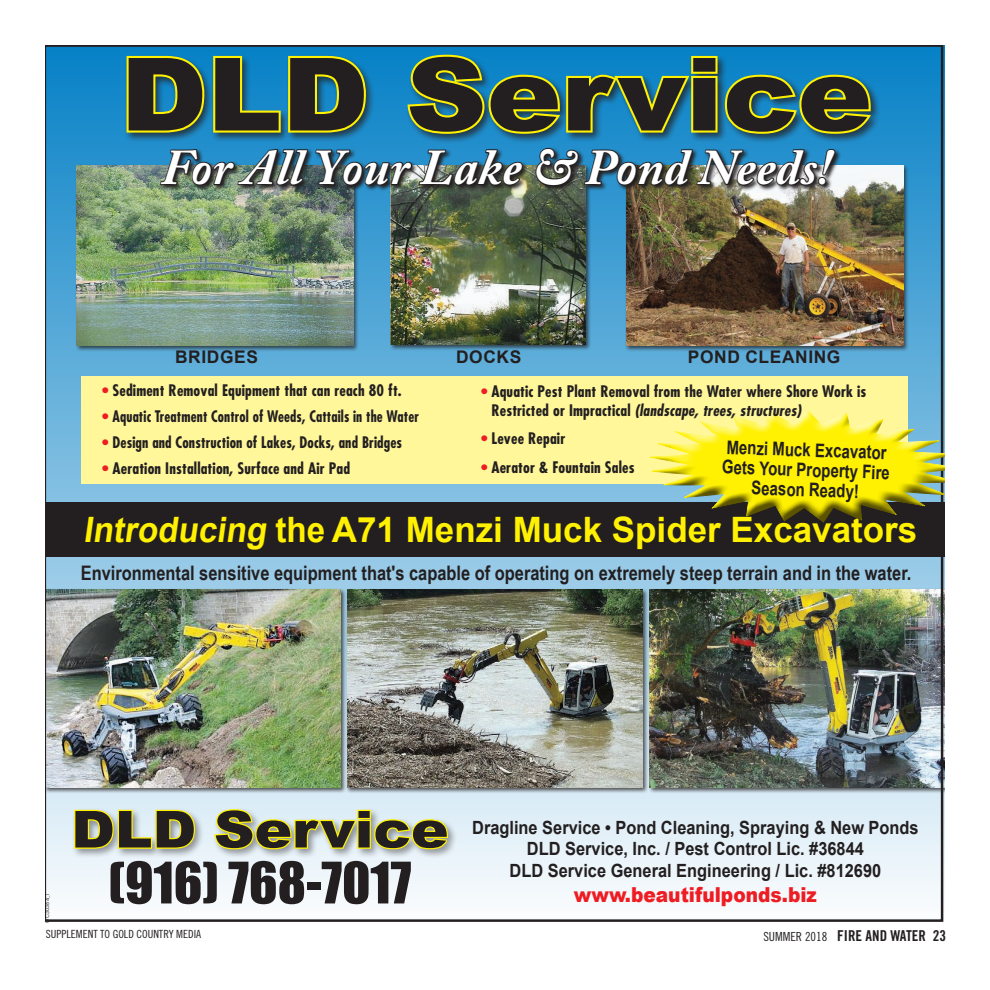
<style>
.page{position:relative;width:990px;height:990px;background:#fff}
.page>*{position:absolute;margin:0;border:0;box-sizing:border-box;transform-origin:0 0}
.t1{font:900 101.25px "Arial";color:#231f20;scale:1.1 1}
.t2{font:52.88px "Impact";color:#231f20}
.t3{font:900 51px "Arial";color:#231f20;scale:1.1 1}
.t4{font:italic 700 49.75px "Adobe Caslon Pro";letter-spacing:.01em;color:#fff}
.t5{font:700 35px "Arial";color:#fff101;scale:.95 1}
.t6{font:900 20.62px "Arial";color:#ee1d23;scale:.9 1}
.t7{font:700 20px "Arial Narrow";color:#231f20}
.t8{font:700 18.75px/20px "Arial";color:#231f20;text-align:center;scale:.8 1}
.t9{font:700 18.25px/21.9px "Arial";color:#231f20;text-align:center;scale:.9 1}
.t10{font:700 17.38px "Arial";letter-spacing:.035em;color:#231f20}
.t11{font:700 condensed 15.5px/18.6px "Futura Std";letter-spacing:.01em;color:#231f20}
.t12{font:700 condensed 15.5px "Futura Std";letter-spacing:.01em;color:#231f20;scale:.92 1}
.t13{font:700 condensed 15.5px "Futura Std";letter-spacing:.01em;color:#231f20;scale:.95 1}
.t14{font:15px "Trade Gothic Bold Cond Twenty";color:#231f20}
.t15{font:11.25px "Trade Gothic Cond Eighteen";color:#231f20}
.t16{font:5px "Futura Std";color:#231f20}
.s1{color:#ee1d23}
.s2{font-family:"Trade Gothic Cond Eighteen";font-size:12.5px}
</style>
<div class="page">
<img style="left:45px;top:45px;width:898px;height:877px">
<svg style="left:639px;top:395px;width:306px;height:133px;background:#e6e89d"></svg>
<svg style="left:641px;top:401px;width:304px;height:127px;background:#c6c23e"></svg>
<h1 class="t1" style="left:120px;top:21px;width:685px">DLD Service</h1>
<h3 class="t4" style="left:161px;top:138px;width:671px">For All Your Lake &amp; Pond Needs!</h3>
<p class="t10" style="left:175px;top:345px;width:84px">BRIDGES</p>
<p class="t10" style="left:456px;top:345px;width:67px">DOCKS</p>
<p class="t10" style="left:688px;top:345px;width:154px">POND CLEANING</p>
<p class="t11" style="left:102px;top:381px;width:301px"><span class="s1">•</span> Sediment Removal Equipment that can reach 80 ft.</p>
<p class="t12" style="left:102px;top:407px;width:346px"><span class="s1">•</span> Aquatic Treatment Control of Weeds, Cattails in the Water</p>
<p class="t13" style="left:102px;top:433px;width:317px"><span class="s1">•</span> Design and Construction of Lakes, Docks, and Bridges</p>
<p class="t11" style="left:102px;top:459px;width:249px"><span class="s1">•</span> Aeration Installation, Surface and Air Pad</p>
<p class="t11" style="left:491px;top:382px;width:377px;text-indent:-10px"><span class="s1">•</span> Aquatic Pest Plant Removal from the Water where Shore Work is<br>R e s t r i c t e d o r I m p r a c t i c a l (landscape, trees, structures)</p>
<p class="t11" style="left:481px;top:429px;width:86px"><span class="s1">•</span> Levee Repair</p>
<p class="t11" style="left:481px;top:458px;width:155px"><span class="s1">•</span> Aerator &amp; Fountain Sales</p>
<p class="t8" style="left:723px;top:437px;width:211px;rotate:2deg">Menzi Muck Excavator<br>Gets Your Property Fire<br>Season Ready!</p>
<h3 class="t5" style="left:83px;top:505px;width:879px">Introducing the A71 Menzi Muck Spider Excavators</h3>
<p class="t7" style="left:81px;top:558px;width:832px">Environmental sensitive equipment that's capable of operating on extremely steep terrain and in the water.</p>
<p class="t16" style="left:44px;top:922px;width:31px;rotate:-90deg">GC-30364_1</p>
<h3 class="t3" style="left:71px;top:792px;width:345px">DLD Service</h3>
<h2 class="t2" style="left:108px;top:842px;width:304px">(916) 768-7017</h2>
<p class="t9" style="left:472px;top:816px;width:498px">Dragline Service • Pond Cleaning, Spraying &amp; New Ponds<br>DLD Service, Inc. / Pest Control Lic. #36844<br>DLD Service General Engineering / Lic. #812690</p>
<h3 class="t6" style="left:574px;top:880px;width:271px">www.beautifulponds.biz</h3>
<p class="t15" style="left:46px;top:927px;width:157px">SUPPLEMENT TO GOLD COUNTRY MEDIA</p>
<p class="t14" style="left:763px;top:926px;width:184px"><span class="s2">SUMMER 2018</span> FIRE AND WATER 23</p>
</div>
